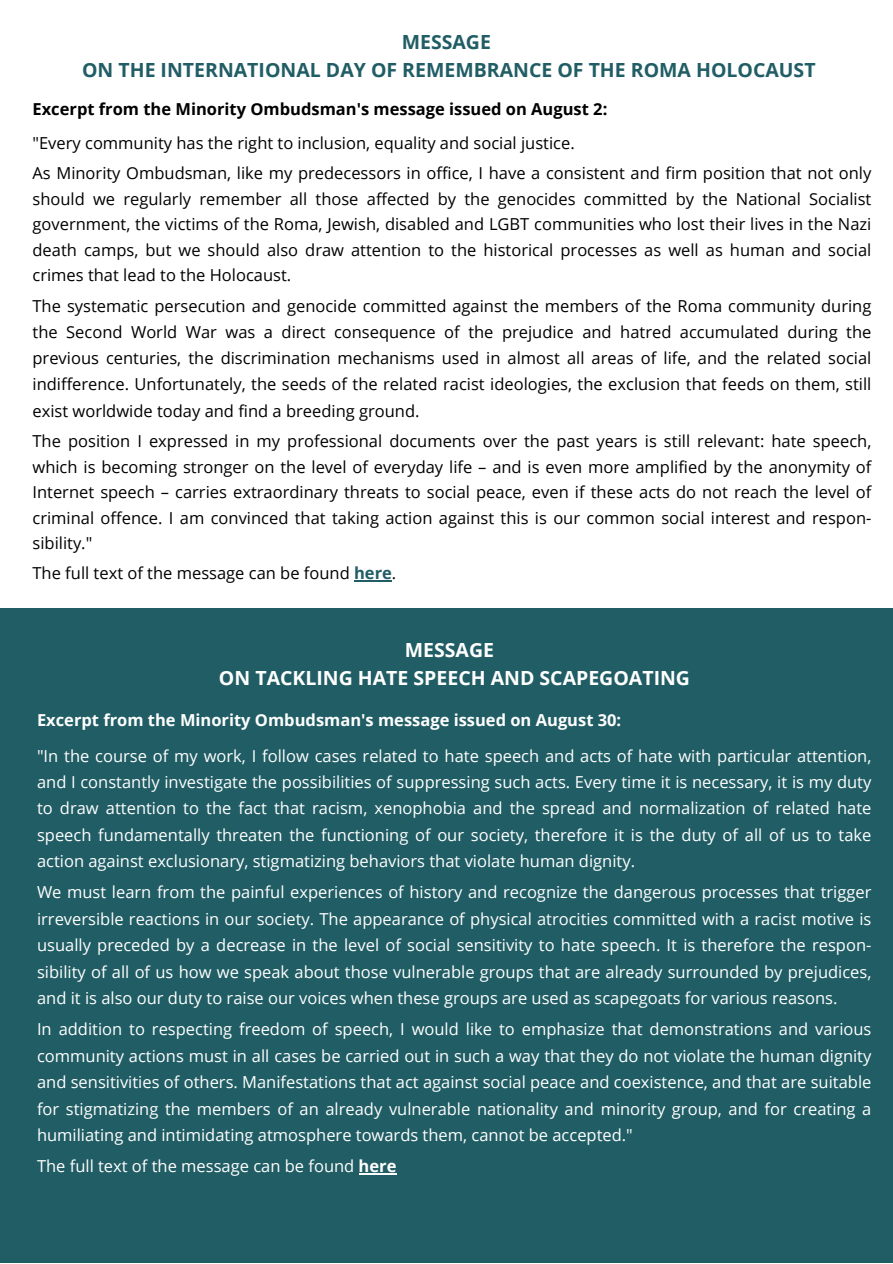
<style>
.page{position:relative;width:893px;height:1264px;background:#fff}
.page>*{position:absolute;margin:0;border:0;box-sizing:border-box;transform-origin:0 0}
.t1{font:700 19.5px "Open Sans";color:#215d65}
.t2{font:700 19.5px "Open Sans";color:#fefffe}
.t3{font:16.5px/26.5px "Open Sans";color:#fefffe;text-align:justify}
.t4{font:16.5px/25.5px "Open Sans";color:#000;text-align:justify}
.t5{font:700 16.5px "Open Sans";color:#fefffe}
.t6{font:700 16.5px "Open Sans";color:#000}
.s1{font-weight:700;color:#215d65}
.s2{font-weight:700}
</style>
<div class="page">
<hr style="left:354px;top:580px;width:38px;height:1px;background:#215d65">
<div style="left:0;top:608px;width:892px;height:654px;background:#215d65"></div>
<hr style="left:358px;top:1173px;width:38px;height:1px;background:#fefffe">
<p class="t1" style="left:401px;top:28px;width:91px">MESSAGE</p>
<p class="t1" style="left:82px;top:57px;width:735px">ON THE INTERNATIONAL DAY OF REMEMBRANCE OF THE ROMA HOLOCAUST</p>
<p class="t6" style="left:33px;top:97px;width:576px">Excerpt from the Minority Ombudsman's message issued on August 2:</p>
<p class="t4" style="left:33px;top:130px;width:543px">"Every community has the right to inclusion, equality and social justice.</p>
<p class="t4" style="left:33px;top:160px;width:840px">As Minority Ombudsman, like my predecessors in office, I have a consistent and firm position that not only should we regularly remember all those affected by the genocides committed by the National Socialist government, the victims of the Roma, Jewish, disabled and LGBT communities who lost their lives in the Nazi death camps, but we should also draw attention to the historical processes as well as human and social crimes that lead to the Holocaust.</p>
<p class="t4" style="left:33px;top:292px;width:840px;line-height:26.2px">The systematic persecution and genocide committed against the members of the Roma community during the Second World War was a direct consequence of the prejudice and hatred accumulated during the previous centuries, the discrimination mechanisms used in almost all areas of life, and the related social indifference. Unfortunately, the seeds of the related racist ideologies, the exclusion that feeds on them, still exist worldwide today and find a breeding ground.</p>
<p class="t4" style="left:33px;top:428px;width:840px">The position I expressed in my professional documents over the past years is still relevant: hate speech, which is becoming stronger on the level of everyday life – and is even more amplified by the anonymity of Internet speech – carries extraordinary threats to social peace, even if these acts do not reach the level of criminal offence. I am convinced that taking action against this is our common social interest and respon&shy;sibility."</p>
<p class="t4" style="left:33px;top:560px;width:365px">The full text of the message can be found <span class="s1">here</span>.</p>
<p class="t2" style="left:405px;top:636px;width:91px">MESSAGE</p>
<p class="t2" style="left:219px;top:664px;width:472px">ON TACKLING HATE SPEECH AND SCAPEGOATING</p>
<p class="t5" style="left:37px;top:708px;width:585px">Excerpt from the Minority Ombudsman's message issued on August 30:</p>
<p class="t3" style="left:37px;top:742px;width:835px">"In the course of my work, I follow cases related to hate speech and acts of hate with particular attention, and I constantly investigate the possibilities of suppressing such acts. Every time it is necessary, it is my duty to draw attention to the fact that racism, xenophobia and the spread and normalization of related hate speech fundamentally threaten the functioning of our society, therefore it is the duty of all of us to take action against exclusionary, stigmatizing behaviors that violate human dignity.</p>
<p class="t3" style="left:37px;top:878px;width:835px">We must learn from the painful experiences of history and recognize the dangerous processes that trigger irreversible reactions in our society. The appearance of physical atrocities committed with a racist motive is usually preceded by a decrease in the level of social sensitivity to hate speech. It is therefore the respon&shy;sibility of all of us how we speak about those vulnerable groups that are already surrounded by prejudices, and it is also our duty to raise our voices when these groups are used as scapegoats for various reasons.</p>
<p class="t3" style="left:37px;top:1015px;width:835px">In addition to respecting freedom of speech, I would like to emphasize that demonstrations and various community actions must in all cases be carried out in such a way that they do not violate the human dignity and sensitivities of others. Manifestations that act against social peace and coexistence, and that are suitable for stigmatizing the members of an already vulnerable nationality and minority group, and for creating a humiliating and intimidating atmosphere towards them, cannot be accepted."</p>
<p class="t3" style="left:37px;top:1152px;width:361px">The full text of the message can be found <span class="s2">here</span></p>
</div>
